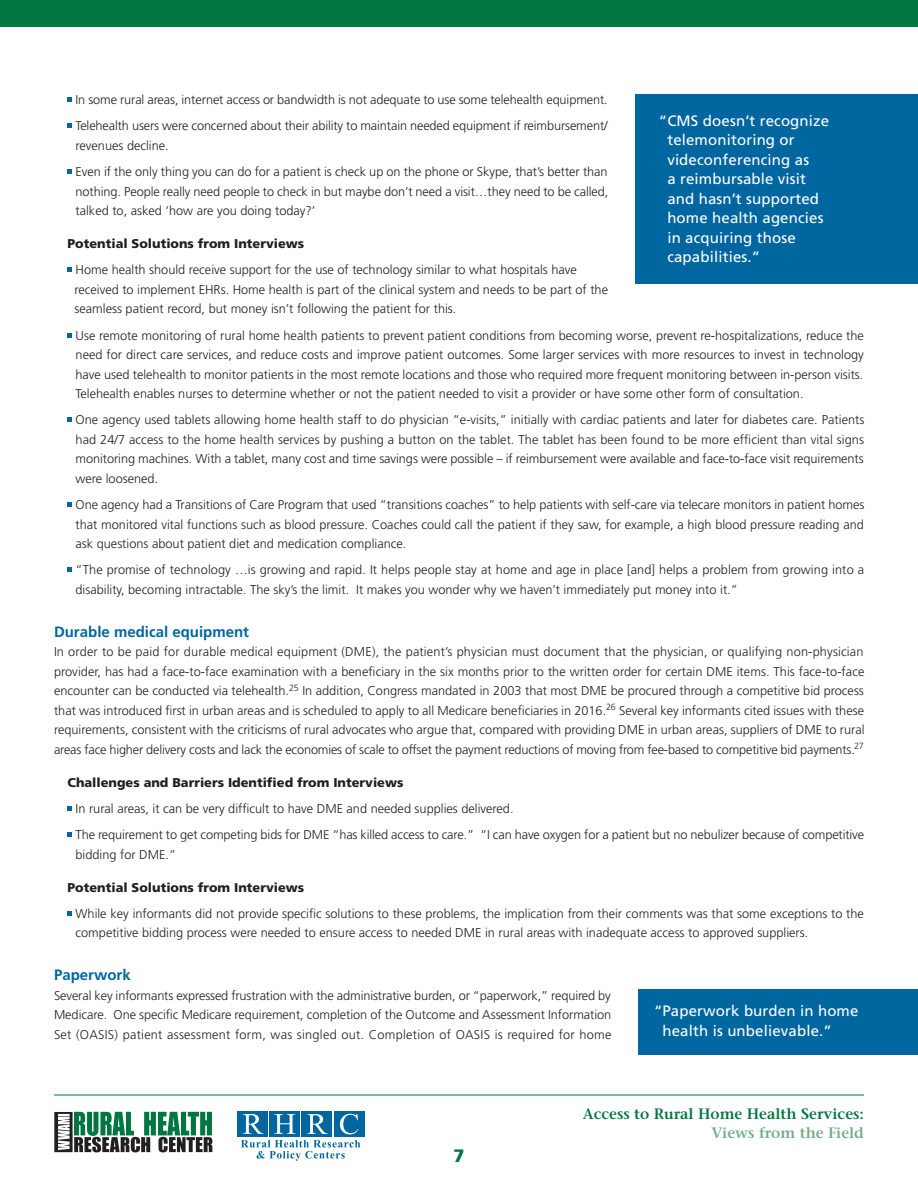
<style>
.page{position:relative;width:918px;height:1188px;background:#fff}
.page>*{position:absolute;margin:0;border:0;box-sizing:border-box;transform-origin:0 0}
.t1{font:900 18px "Frutiger";color:#007740}
.Indented_Text{font:15px/19.5px "Frutiger";letter-spacing:.01em;color:#fff}
.Sidebar_10_13{font:15px/19.5px "Frutiger";letter-spacing:.01em;color:#fff}
.t2{font:600 15px "Stone Serif";color:#007740}
.Blue_Subs{font:700 15px "Frutiger";color:#0066a0}
.t3{font:600 15px "Stone Serif";color:#75ad88}
.Indented_Text-2{font:300 12.75px/19.5px "Frutiger";color:#231f20}
.Frutiger_Light_8_5_1{font:300 12.75px/19.5px "Frutiger";letter-spacing:-.005em;color:#231f20;text-align:justify}
.Indented_Small_Heade{font:900 12.75px "Frutiger";color:#231f20}
</style>
<div class="page">
<div style="left:0;top:0;width:918px;height:27px;background:#007740"></div>
<hr style="left:54px;top:1095px;width:810px;height:1px;background:#007740">
<svg style="left:54px;top:1112px;width:158px;height:40px"></svg>
<svg style="left:241px;top:1140px;width:119px;height:21px"></svg>
<div style="left:238px;top:1111px;width:30px;height:26px;background:#0066a0"></div>
<div style="left:269px;top:1111px;width:31px;height:26px;background:#0066a0"></div>
<div style="left:302px;top:1111px;width:30px;height:26px;background:#0066a0"></div>
<div style="left:334px;top:1111px;width:30px;height:26px;background:#0066a0"></div>
<svg style="left:243px;top:1114px;width:20px;height:20px"></svg>
<svg style="left:274px;top:1114px;width:21px;height:20px"></svg>
<svg style="left:307px;top:1114px;width:21px;height:20px"></svg>
<svg style="left:340px;top:1114px;width:18px;height:20px"></svg>
<svg style="left:68px;top:97px;width:4px;height:5px"></svg>
<svg style="left:68px;top:124px;width:4px;height:4px"></svg>
<svg style="left:68px;top:169px;width:4px;height:5px"></svg>
<svg style="left:68px;top:268px;width:4px;height:4px"></svg>
<svg style="left:68px;top:333px;width:4px;height:4px"></svg>
<svg style="left:68px;top:418px;width:4px;height:4px"></svg>
<svg style="left:68px;top:502px;width:4px;height:5px"></svg>
<svg style="left:68px;top:568px;width:4px;height:4px"></svg>
<svg style="left:68px;top:806px;width:4px;height:5px"></svg>
<svg style="left:68px;top:832px;width:4px;height:5px"></svg>
<svg style="left:68px;top:911px;width:4px;height:5px"></svg>
<div style="left:638px;top:989px;width:280px;height:66px;background:#0066a0"></div>
<div style="left:635px;top:94px;width:283px;height:190px;background:#0066a0"></div>
<p class="Indented_Text-2" style="left:76px;top:90px;width:534px">In some rural areas, internet access or bandwidth is not adequate to use some telehealth equipment.</p>
<p class="Indented_Text-2" style="left:76px;top:116px;width:534px">Telehealth users were concerned about their ability to maintain needed equipment if reimbursement/ revenues decline.</p>
<p class="Indented_Text-2" style="left:76px;top:162px;width:534px;text-align:justify">Even if the only thing you can do for a patient is check up on the phone or Skype, that’s better than nothing. People really need people to check in but maybe don’t need a visit…they need to be called, talked to, asked ‘how are you doing today?’</p>
<p class="Indented_Small_Heade" style="left:68px;top:236px;width:238px">Potential Solutions from Interviews</p>
<p class="Indented_Text-2" style="left:75px;top:260px;width:535px">Home health should receive support for the use of technology similar to what hospitals have received to implement EHRs. Home health is part of the clinical system and needs to be part of the seamless patient record, but money isn’t following the patient for this.</p>
<p class="Indented_Text-2" style="left:76px;top:326px;width:790px;text-align:justify">Use remote monitoring of rural home health patients to prevent patient conditions from becoming worse, prevent re-hospitalizations, reduce the need for direct care services, and reduce costs and improve patient outcomes. Some larger services with more resources to invest in technology have used telehealth to monitor patients in the most remote locations and those who required more frequent monitoring between in-person visits.<br>Telehealth enables nurses to determine whether or not the patient needed to visit a provider or have some other form of consultation.</p>
<p class="Indented_Text-2" style="left:76px;top:410px;width:790px;text-align:justify">One agency used tablets allowing home health staff to do physician “e-visits,” initially with cardiac patients and later for diabetes care. Patients had 24/7 access to the home health services by pushing a button on the tablet. The tablet has been found to be more efficient than vital signs monitoring machines. With a tablet, many cost and time savings were possible – if reimbursement were available and face-to-face visit requirements were loosened.</p>
<p class="Indented_Text-2" style="left:76px;top:495px;width:790px;text-align:justify">One agency had a Transitions of Care Program that used “transitions coaches” to help patients with self-care via telecare monitors in patient homes that monitored vital functions such as blood pressure. Coaches could call the patient if they saw, for example, a high blood pressure reading and ask questions about patient diet and medication compliance.</p>
<p class="Indented_Text-2" style="left:76px;top:560px;width:790px">“The promise of technology …is growing and rapid. It helps people stay at home and age in place [and] helps a problem from growing into a disability, becoming intractable. The sky’s the limit. It makes you wonder why we haven’t immediately put money into it.”</p>
<p class="Blue_Subs" style="left:54px;top:623px;width:197px">Durable medical equipment</p>
<p class="Frutiger_Light_8_5_1" style="left:54px;top:642px;width:812px">In order to be paid for durable medical equipment (DME), the patient’s physician must document that the physician, or qualifying non-physician provider, has had a face-to-face examination with a beneficiary in the six months prior to the written order for certain DME items. This face-to-face encounter can be conducted via telehealth.<sup>25</sup> In addition, Congress mandated in 2003 that most DME be procured through a competitive bid process that was introduced first in urban areas and is scheduled to apply to all Medicare beneficiaries in 2016.<sup>26</sup> Several key informants cited issues with these requirements, consistent with the criticisms of rural advocates who argue that, compared with providing DME in urban areas, suppliers of DME to rural areas face higher delivery costs and lack the economies of scale to offset the payment reductions of moving from fee-based to competitive bid payments.<sup>27</sup></p>
<p class="Indented_Small_Heade" style="left:68px;top:774px;width:338px">Challenges and Barriers Identified from Interviews</p>
<p class="Indented_Text-2" style="left:76px;top:799px;width:440px">In rural areas, it can be very difficult to have DME and needed supplies delivered.</p>
<p class="Indented_Text-2" style="left:76px;top:825px;width:790px">The requirement to get competing bids for DME “has killed access to care.” “I can have oxygen for a patient but no nebulizer because of competitive bidding for DME.”</p>
<p class="Indented_Small_Heade" style="left:68px;top:879px;width:238px">Potential Solutions from Interviews</p>
<p class="Indented_Text-2" style="left:76px;top:904px;width:790px">While key informants did not provide specific solutions to these problems, the implication from their comments was that some exceptions to the competitive bidding process were needed to ensure access to needed DME in rural areas with inadequate access to approved suppliers.</p>
<p class="Blue_Subs" style="left:54px;top:966px;width:78px">Paperwork</p>
<p class="Frutiger_Light_8_5_1" style="left:54px;top:986px;width:559px">Several key informants expressed frustration with the administrative burden, or “paperwork,” required by Medicare. One specific Medicare requirement, completion of the Outcome and Assessment Information Set (OASIS) patient assessment form, was singled out. Completion of OASIS is required for home</p>
<p class="Indented_Text" style="left:667px;top:111px;width:163px;text-indent:-8px">“CMS doesn’t recognize telemonitoring or videconferencing as<br>a reimbursable visit and hasn’t supported home health agencies in acquiring those capabilities.”</p>
<p class="Sidebar_10_13" style="left:662px;top:1001px;width:197px;text-indent:-8px">“Paperwork burden in home health is unbelievable.”</p>
<h1 class="t1" style="left:453px;top:1145px;width:13px">7</h1>
<p class="t2" style="left:583px;top:1104px;width:283px">Access to Rural Home Health Services:</p>
<p class="t3" style="left:711px;top:1124px;width:154px">Views from the Field</p>
</div>
